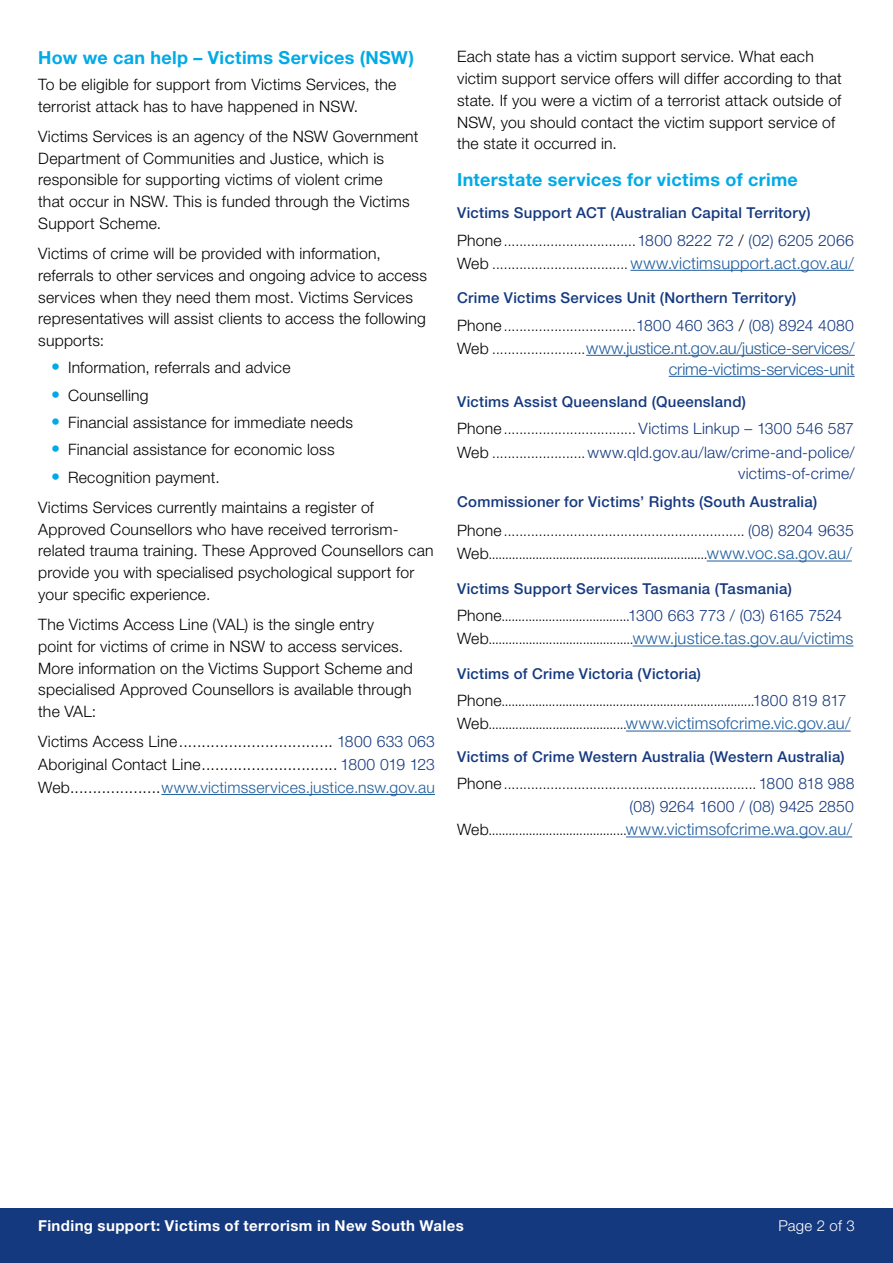
<style>
.page{position:relative;width:893px;height:1263px;background:#fff}
.page>*{position:absolute;margin:0;border:0;box-sizing:border-box;transform-origin:0 0}
.Head_1{font:700 18px "Helvetica Neue LT Std";letter-spacing:.015em;color:#00aae7}
.Text_contacts{font:300 16.5px/21px "Helvetica Neue LT Std";letter-spacing:-.01em;color:#215e9e;text-align:right}
.Text_body{font:300 15.75px/21.8px "Helvetica Neue LT Std";letter-spacing:.015em;color:#000}
.Text_contacts-2{font:300 15.75px "Helvetica Neue LT Std";letter-spacing:.015em;color:#000}
.Text_contacts-3{font:300 15.75px/21px "Helvetica Neue LT Std";letter-spacing:.015em;color:#15397f;text-align:right}
.Text_contacts-4{font:300 15.75px "Helvetica Neue LT Std";letter-spacing:.015em;color:#215e9e}
.Head_3{font:500 15px "Helvetica Neue LT Std";letter-spacing:.02em;color:#15397f}
.t1{font:700 15px "Helvetica Neue LT Std";letter-spacing:.025em;color:#fff}
.Text_body-2{font:500 15px "Helvetica Neue LT Std";letter-spacing:.015em;color:#15397f}
.t2{font:300 15px "Helvetica Neue LT Std";letter-spacing:.01em;color:#fff}
.Text_contacts-5{font:300 13.5px "Helvetica Neue LT Std";color:#000}
.Head_3-2{font:300 13.5px "Helvetica Neue LT Std";color:#000}
.s1{font-size:18px;color:#00aae7}
.s2{color:#15397f}
.s3{color:#000}
.s4{font-size:15.75px}
.s5{font-size:15.75px;color:#15397f}
.s6{font-size:16.5px;color:#215e9e}
.s7{font-size:15.75px;color:#000}
.s8{font-size:13.5px;color:#000}
</style>
<div class="page">
<div style="left:0;top:1208px;width:893px;height:55px;background:#15397f"></div>
<hr style="left:161px;top:794px;width:274px;height:1px;background:#215e9e">
<hr style="left:630px;top:270px;width:224px;height:1px;background:#215e9e">
<hr style="left:586px;top:355px;width:269px;height:1px;background:#215e9e">
<hr style="left:669px;top:376px;width:186px;height:1px;background:#215e9e">
<hr style="left:707px;top:561px;width:145px;height:1px;background:#215e9e">
<hr style="left:633px;top:646px;width:220px;height:1px;background:#215e9e">
<hr style="left:626px;top:731px;width:225px;height:1px;background:#215e9e">
<hr style="left:626px;top:836px;width:226px;height:1px;background:#215e9e">
<h1 class="Head_1" style="left:38px;top:46px;width:377px">How we can help – Victims Services (NSW)</h1>
<p class="Text_body" style="left:38px;top:73px;width:360px">To be eligible for support from Victims Services, the terrorist attack has to have happened in NSW.</p>
<p class="Text_body" style="left:38px;top:125px;width:382px">Victims Services is an agency of the NSW Government Department of Communities and Justice, which is responsible for supporting victims of violent crime<br>that occur in NSW. This is funded through the Victims Support Scheme.</p>
<p class="Text_body" style="left:38px;top:242px;width:390px">Victims of crime will be provided with information, referrals to other services and ongoing advice to access services when they need them most. Victims Services representatives will assist clients to access the following supports:</p>
<p class="Text_body" style="left:51px;top:357px;width:241px"><span class="s1">•</span> Information, referrals and advice</p>
<p class="Text_body" style="left:51px;top:384px;width:99px"><span class="s1">•</span> Counselling</p>
<p class="Text_body" style="left:51px;top:411px;width:303px"><span class="s1">•</span> Financial assistance for immediate needs</p>
<p class="Text_body" style="left:51px;top:438px;width:285px"><span class="s1">•</span> Financial assistance for economic loss</p>
<p class="Text_body" style="left:51px;top:466px;width:170px"><span class="s1">•</span> Recognition payment.</p>
<p class="Text_body" style="left:38px;top:496px;width:397px">Victims Services currently maintains a register of Approved Counsellors who have received terrorism&shy;related trauma training. These Approved Counsellors can provide you with specialised psychological support for your specific experience.</p>
<p class="Text_body" style="left:38px;top:613px;width:376px">The Victims Access Line (VAL) is the single entry<br>point for victims of crime in NSW to access services.<br>More information on the Victims Support Scheme and specialised Approved Counsellors is available through the VAL:</p>
<p class="Text_contacts-2" style="left:38px;top:731px;width:398px">Victims Access Line.................................. <span class="s2">1800 633 063</span></p>
<p class="Text_contacts-2" style="left:38px;top:754px;width:398px">Aboriginal Contact Line.............................. <span class="s2">1800 019 123</span></p>
<p class="Text_contacts-4" style="left:38px;top:778px;width:398px"><span class="s3">Web....................</span>www.victimsservices.justice.nsw.gov.au</p>
<p class="Text_body" style="left:457px;top:45px;width:386px">Each state has a victim support service. What each victim support service offers will differ according to that state. If you were a victim of a terrorist attack outside of NSW, you should contact the victim support service of the state it occurred in.</p>
<h1 class="Head_1" style="left:457px;top:168px;width:342px">Interstate services for victims of crime</h1>
<h3 class="Head_3" style="left:457px;top:204px;width:355px">Victims Support ACT (Australian Capital Territory)</h3>
<p class="Text_contacts-5" style="left:457px;top:232px;width:398px"><span class="s4">Phone</span> ..................................<span class="s5">1800 8222 72</span> <span class="s4">/</span> <span class="s5">(02) 6205 2066</span></p>
<p class="Text_contacts-5" style="left:457px;top:256px;width:398px"><span class="s4">Web</span> ................................... <span class="s6">www.victimsupport.act.gov.au/</span></p>
<h3 class="Head_3" style="left:457px;top:289px;width:341px">Crime Victims Services Unit (Northern Territory)</h3>
<p class="Text_contacts-5" style="left:457px;top:317px;width:398px"><span class="s4">Phone</span> ..................................<span class="s5">1800 460 363</span> <span class="s4">/</span> <span class="s5">(08) 8924 4080</span></p>
<p class="Text_contacts" style="left:457px;top:337px;width:399px"><span class="s7">Web</span> <span class="s8">........................</span>www.justice.nt.gov.au/justice-services/ crime-victims-services-unit</p>
<h3 class="Head_3" style="left:457px;top:393px;width:290px">Victims Assist Queensland (Queensland)</h3>
<p class="Text_contacts-5" style="left:457px;top:421px;width:398px"><span class="s4">Phone</span> .................................. <span class="s5">Victims Linkup – 1300 546 587</span></p>
<p class="Text_contacts-3" style="left:457px;top:441px;width:399px"><span class="s3">Web</span> <span class="s8">........................</span> www.qld.gov.au/law/crime-and-police/ victims-of-crime/</p>
<p class="Text_body-2" style="left:457px;top:492px;width:362px">Commissioner for Victims’ Rights (South Australia)</p>
<p class="Text_contacts-5" style="left:457px;top:523px;width:398px"><span class="s4">Phone</span> .............................................................. <span class="s5">(08) 8204 9635</span></p>
<p class="Text_contacts-5" style="left:457px;top:546px;width:396px"><span class="s4">Web</span>.................................................................<span class="s6">www.voc.sa.gov.au/</span></p>
<h3 class="Head_3" style="left:457px;top:580px;width:336px">Victims Support Services Tasmania (Tasmania)</h3>
<p class="Text_contacts-5" style="left:457px;top:608px;width:387px"><span class="s4">Phone</span>......................................<span class="s5">1300 663 773 / (03) 6165 7524</span></p>
<p class="Text_contacts-5" style="left:457px;top:631px;width:398px"><span class="s4">Web</span>...........................................<span class="s6">www.justice.tas.gov.au/victims</span></p>
<h3 class="Head_3" style="left:457px;top:665px;width:245px">Victims of Crime Victoria (Victoria)</h3>
<h3 class="Head_3-2" style="left:457px;top:693px;width:391px"><span class="s4">Phone</span>...........................................................................<span class="s5">1800 819 817</span></h3>
<p class="Text_contacts-5" style="left:457px;top:716px;width:395px"><span class="s4">Web</span>.........................................<span class="s6">www.victimsofcrime.vic.gov.au/</span></p>
<h3 class="Head_3" style="left:457px;top:747px;width:389px">Victims of Crime Western Australia (Western Australia)</h3>
<p class="Text_contacts-5" style="left:457px;top:776px;width:399px"><span class="s4">Phone</span> ................................................................. <span class="s5">1800 818 988</span></p>
<p class="Text_contacts-3" style="left:630px;top:796px;width:226px">(08) 9264 1600 / (08) 9425 2850</p>
<p class="Text_contacts-5" style="left:457px;top:822px;width:397px"><span class="s4">Web</span>.........................................<span class="s6">www.victimsofcrime.wa.gov.au/</span></p>
<p class="t1" style="left:38px;top:1216px;width:427px">Finding support: Victims of terrorism in New South Wales</p>
<p class="t2" style="left:778px;top:1216px;width:78px">Page 2 of 3</p>
</div>
